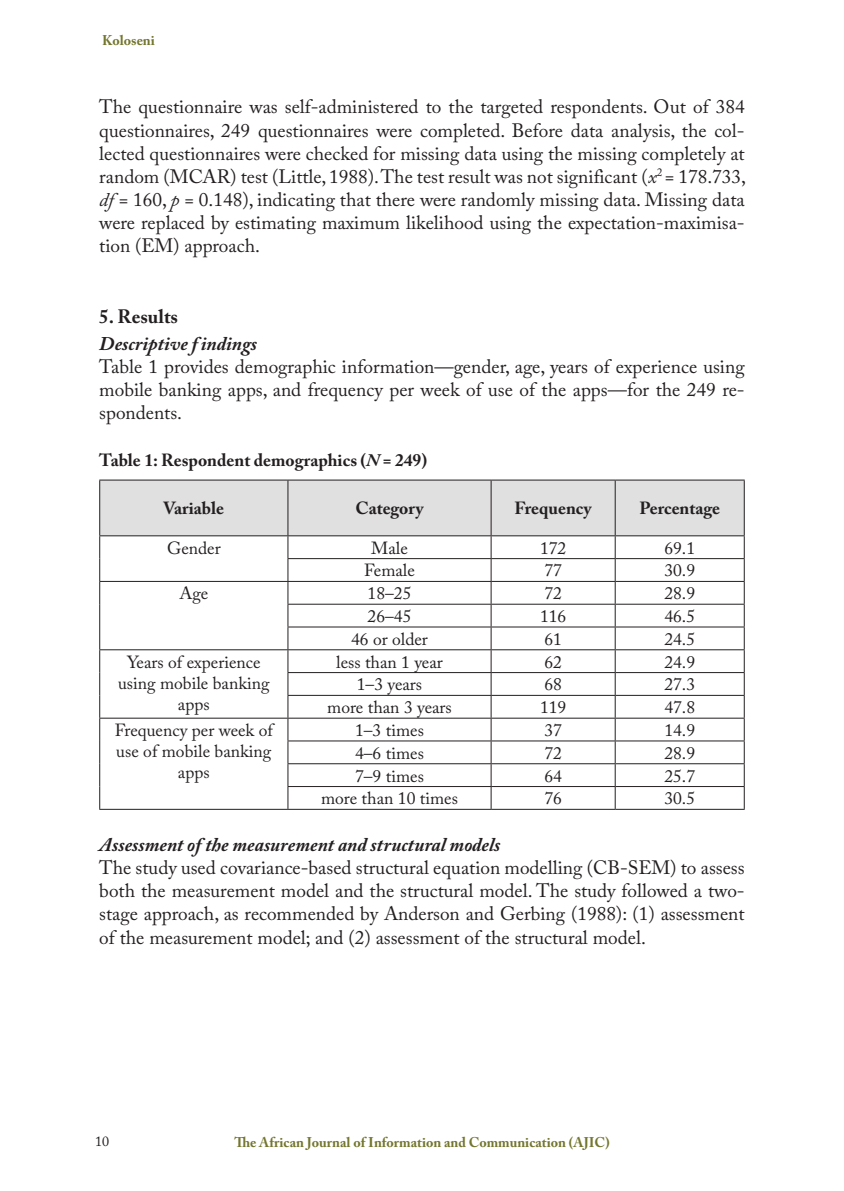
<style>
.page{position:relative;width:844px;height:1191px;background:#fff}
.page>*{position:absolute;margin:0;border:0;box-sizing:border-box;transform-origin:0 0}
.t1{font:19.25px/23.1px "Adobe Caslon Pro";color:#231f20;text-align:justify}
.t2{font:italic 700 19.25px "Adobe Caslon Pro";color:#231f20}
.t3{font:700 19.25px "Adobe Caslon Pro";color:#231f20}
.t4{font:17.5px/21px "Adobe Caslon Pro";color:#231f20;text-align:center}
.t5{font:700 17.5px "Adobe Caslon Pro";color:#231f20}
.t6{font:700 14px "Adobe Caslon Pro";color:#73762d}
.t7{font:14px "Adobe Caslon Pro";color:#231f20}
.s1{font-style:italic}
</style>
<div class="page">
<hr style="left:99px;top:479px;width:189px;height:1px;background:#231f20">
<hr style="left:288px;top:479px;width:203px;height:1px;background:#231f20">
<hr style="left:491px;top:479px;width:124px;height:1px;background:#231f20">
<hr style="left:615px;top:479px;width:129px;height:1px;background:#231f20">
<hr style="left:99px;top:809px;width:189px;height:1px;background:#231f20">
<svg style="left:99px;top:480px;width:645px;height:329px"></svg>
<hr style="left:288px;top:809px;width:203px;height:1px;background:#231f20">
<hr style="left:491px;top:809px;width:124px;height:1px;background:#231f20">
<hr style="left:615px;top:809px;width:129px;height:1px;background:#231f20">
<p class="t6" style="left:102px;top:32px;width:54px">Koloseni</p>
<p class="t1" style="left:99px;top:95px;width:648px">The questionnaire was self-administered to the targeted respondents. Out of 384 questionnaires, 249 questionnaires were completed. Before data analysis, the col&shy;lected questionnaires were checked for missing data using the missing completely at random (MCAR) test (Little, 1988). The test result was not significant (<span class="s1">x</span><sup>2</sup> = 178.733, <span class="s1">df</span> = 160, <span class="s1">p</span> = 0.148), indicating that there were randomly missing data. Missing data were replaced by estimating maximum likelihood using the expectation-maximisa&shy;tion (EM) approach.</p>
<p class="t3" style="left:99px;top:305px;width:80px">5. Results</p>
<p class="t2" style="left:99px;top:332px;width:159px">Descriptive f indings</p>
<p class="t1" style="left:99px;top:355px;width:646px">Table 1 provides demographic information—gender, age, years of experience using mobile banking apps, and frequency per week of use of the apps—for the 249 re&shy;spondents.</p>
<p class="t5" style="left:99px;top:449px;width:329px">Table 1: Respondent demographics (<span class="s1">N</span> = 249)</p>
<p class="t5" style="left:163px;top:498px;width:62px">Variable</p>
<p class="t5" style="left:355px;top:498px;width:69px">Category</p>
<p class="t5" style="left:514px;top:498px;width:79px">Frequency</p>
<p class="t5" style="left:639px;top:498px;width:82px">Percentage</p>
<p class="t4" style="left:167px;top:537px;width:55px">Gender</p>
<p class="t4" style="left:371px;top:537px;width:38px">Male</p>
<p class="t4" style="left:540px;top:537px;width:28px">172</p>
<p class="t4" style="left:664px;top:537px;width:32px">69.1</p>
<p class="t4" style="left:364px;top:560px;width:52px">Female</p>
<p class="t4" style="left:544px;top:560px;width:19px">77</p>
<p class="t4" style="left:664px;top:560px;width:32px">30.9</p>
<p class="t4" style="left:179px;top:582px;width:30px">Age</p>
<p class="t4" style="left:367px;top:582px;width:45px">18–25</p>
<p class="t4" style="left:544px;top:582px;width:19px">72</p>
<p class="t4" style="left:664px;top:582px;width:32px">28.9</p>
<p class="t4" style="left:367px;top:605px;width:45px">26–45</p>
<p class="t4" style="left:540px;top:605px;width:28px">116</p>
<p class="t4" style="left:664px;top:605px;width:32px">46.5</p>
<p class="t4" style="left:351px;top:628px;width:78px">46 or older</p>
<p class="t4" style="left:544px;top:628px;width:19px">61</p>
<p class="t4" style="left:664px;top:628px;width:32px">24.5</p>
<p class="t4" style="left:118px;top:651px;width:153px">Years of experience using mobile banking apps</p>
<p class="t4" style="left:336px;top:651px;width:108px">less than 1 year</p>
<p class="t4" style="left:544px;top:651px;width:19px">62</p>
<p class="t4" style="left:664px;top:651px;width:32px">24.9</p>
<p class="t4" style="left:357px;top:674px;width:67px">1–3 years</p>
<p class="t4" style="left:544px;top:674px;width:19px">68</p>
<p class="t4" style="left:664px;top:674px;width:32px">27.3</p>
<p class="t4" style="left:327px;top:696px;width:126px">more than 3 years</p>
<p class="t4" style="left:540px;top:696px;width:28px">119</p>
<p class="t4" style="left:664px;top:696px;width:32px">47.8</p>
<p class="t4" style="left:115px;top:719px;width:160px">Frequency per week of use of mobile banking apps</p>
<p class="t4" style="left:355px;top:719px;width:70px">1–3 times</p>
<p class="t4" style="left:544px;top:719px;width:19px">37</p>
<p class="t4" style="left:664px;top:719px;width:32px">14.9</p>
<p class="t4" style="left:355px;top:742px;width:70px">4–6 times</p>
<p class="t4" style="left:544px;top:742px;width:19px">72</p>
<p class="t4" style="left:664px;top:742px;width:32px">28.9</p>
<p class="t4" style="left:355px;top:765px;width:70px">7–9 times</p>
<p class="t4" style="left:544px;top:765px;width:19px">64</p>
<p class="t4" style="left:664px;top:765px;width:32px">25.7</p>
<p class="t4" style="left:321px;top:788px;width:138px">more than 10 times</p>
<p class="t4" style="left:544px;top:788px;width:19px">76</p>
<p class="t4" style="left:664px;top:788px;width:32px">30.5</p>
<p class="t2" style="left:99px;top:833px;width:402px">Assessment of the measurement and structural models</p>
<p class="t1" style="left:99px;top:856px;width:646px">The study used covariance-based structural equation modelling (CB-SEM) to assess both the measurement model and the structural model. The study followed a two&shy;stage approach, as recommended by Anderson and Gerbing (1988): (1) assessment of the measurement model; and (2) assessment of the structural model.</p>
<p class="t7" style="left:95px;top:1132px;width:15px">10</p>
<p class="t6" style="left:234px;top:1133px;width:376px">The African Journal of Information and Communication (AJIC)</p>
</div>
